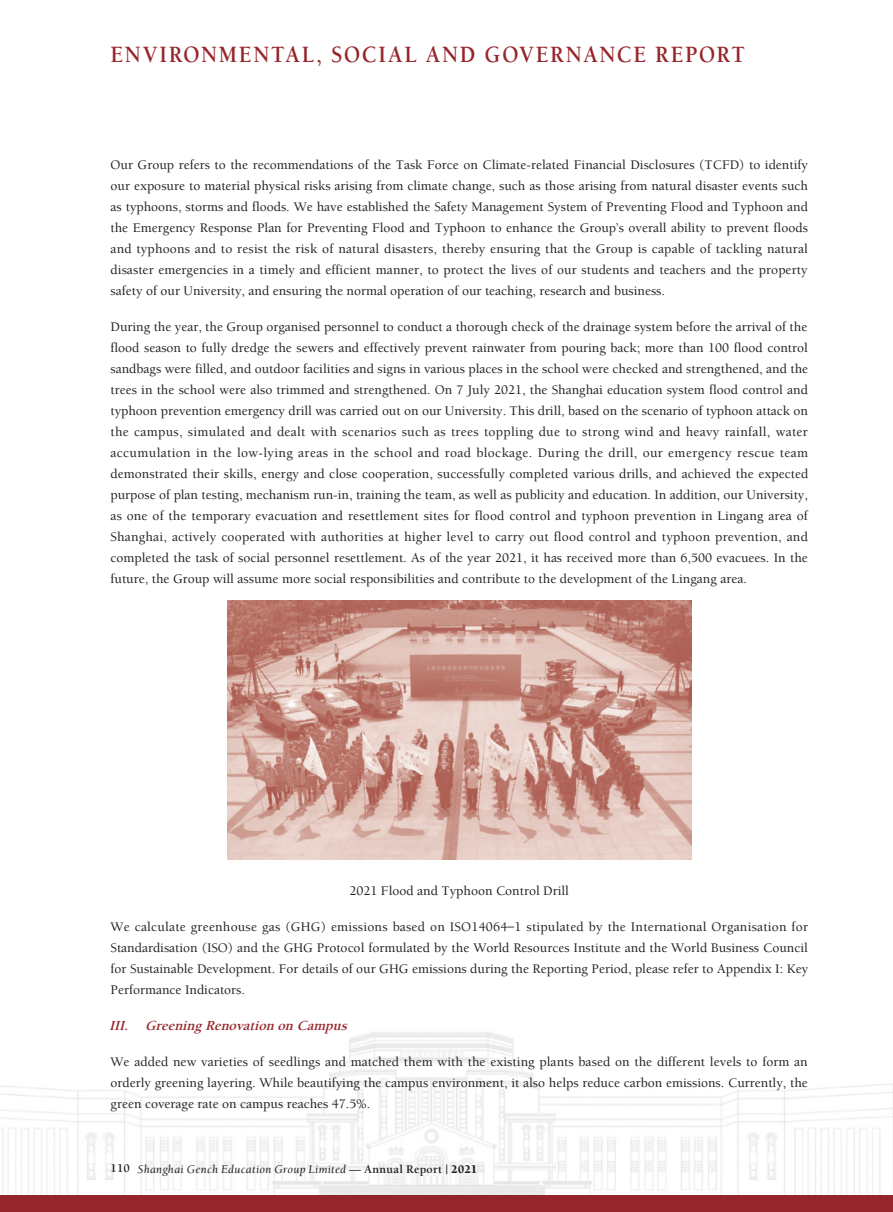
<style>
.page{position:relative;width:893px;height:1212px;background:#fff}
.page>*{position:absolute;margin:0;border:0;box-sizing:border-box;transform-origin:0 0}
.t1{font:700 24px "Berkeley Std";letter-spacing:.075em;color:#96252b;scale:.9 1}
._05_____H3{font:italic 700 14.25px "Berkeley Std";color:#96252b}
._01_Body_Text{font:500 13.5px/21px "Berkeley Std";color:#231f20;text-align:justify}
.t2{font:italic 12px "Berkeley Std";letter-spacing:.02em;color:#231f20}
.s1{font-weight:700;font-style:normal}
.s2{font-weight:900;font-style:normal}
</style>
<div class="page">
<img style="left:0;top:1032px;width:893px;height:163px">
<div style="left:0;top:1195px;width:893px;height:17px;background:#96252b"></div>
<img style="left:227px;top:601px;width:464px;height:258px">
<h1 class="t1" style="left:111px;top:42px;width:706px">ENVIRONMENTAL, SOCIAL AND GOVERNANCE REPORT</h1>
<p class="_01_Body_Text" style="left:111px;top:155px;width:699px">Our Group refers to the recommendations of the Task Force on Climate-related Financial Disclosures (TCFD) to identify our exposure to material physical risks arising from climate change, such as those arising from natural disaster events such as typhoons, storms and floods. We have established the Safety Management System of Preventing Flood and Typhoon and the Emergency Response Plan for Preventing Flood and Typhoon to enhance the Group’s overall ability to prevent floods and typhoons and to resist the risk of natural disasters, thereby ensuring that the Group is capable of tackling natural disaster emergencies in a timely and efficient manner, to protect the lives of our students and teachers and the property safety of our University, and ensuring the normal operation of our teaching, research and business.</p>
<p class="_01_Body_Text" style="left:111px;top:317px;width:699px">During the year, the Group organised personnel to conduct a thorough check of the drainage system before the arrival of the flood season to fully dredge the sewers and effectively prevent rainwater from pouring back; more than 100 flood control sandbags were filled, and outdoor facilities and signs in various places in the school were checked and strengthened, and the trees in the school were also trimmed and strengthened. On 7 July 2021, the Shanghai education system flood control and typhoon prevention emergency drill was carried out on our University. This drill, based on the scenario of typhoon attack on the campus, simulated and dealt with scenarios such as trees toppling due to strong wind and heavy rainfall, water accumulation in the low-lying areas in the school and road blockage. During the drill, our emergency rescue team demonstrated their skills, energy and close cooperation, successfully completed various drills, and achieved the expected purpose of plan testing, mechanism run-in, training the team, as well as publicity and education. In addition, our University, as one of the temporary evacuation and resettlement sites for flood control and typhoon prevention in Lingang area of Shanghai, actively cooperated with authorities at higher level to carry out flood control and typhoon prevention, and completed the task of social personnel resettlement. As of the year 2021, it has received more than 6,500 evacuees. In the future, the Group will assume more social responsibilities and contribute to the development of the Lingang area.</p>
<p class="_01_Body_Text" style="left:349px;top:881px;width:221px">2021 Flood and Typhoon Control Drill</p>
<p class="_01_Body_Text" style="left:111px;top:917px;width:699px">We calculate greenhouse gas (GHG) emissions based on ISO14064–1 stipulated by the International Organisation for Standardisation (ISO) and the GHG Protocol formulated by the World Resources Institute and the World Business Council for Sustainable Development. For details of our GHG emissions during the Reporting Period, please refer to Appendix I: Key Performance Indicators.</p>
<p class="_05_____H3" style="left:109px;top:1018px;width:243px">III. GreeningRenovation on Campus</p>
<p class="_01_Body_Text" style="left:111px;top:1052px;width:699px">We added new varieties of seedlings and matched them with the existing plants based on the different levels to form an orderly greening layering. While beautifying the campus environment, it also helps reduce carbon emissions. Currently, the green coverage rate on campus reaches 47.5%.</p>
<p class="t2" style="left:111px;top:1162px;width:368px"><span class="s1">110</span> Shanghai Gench Education Group Limited — <span class="s1">Annual Report |</span> <span class="s2">2021</span></p>
</div>
